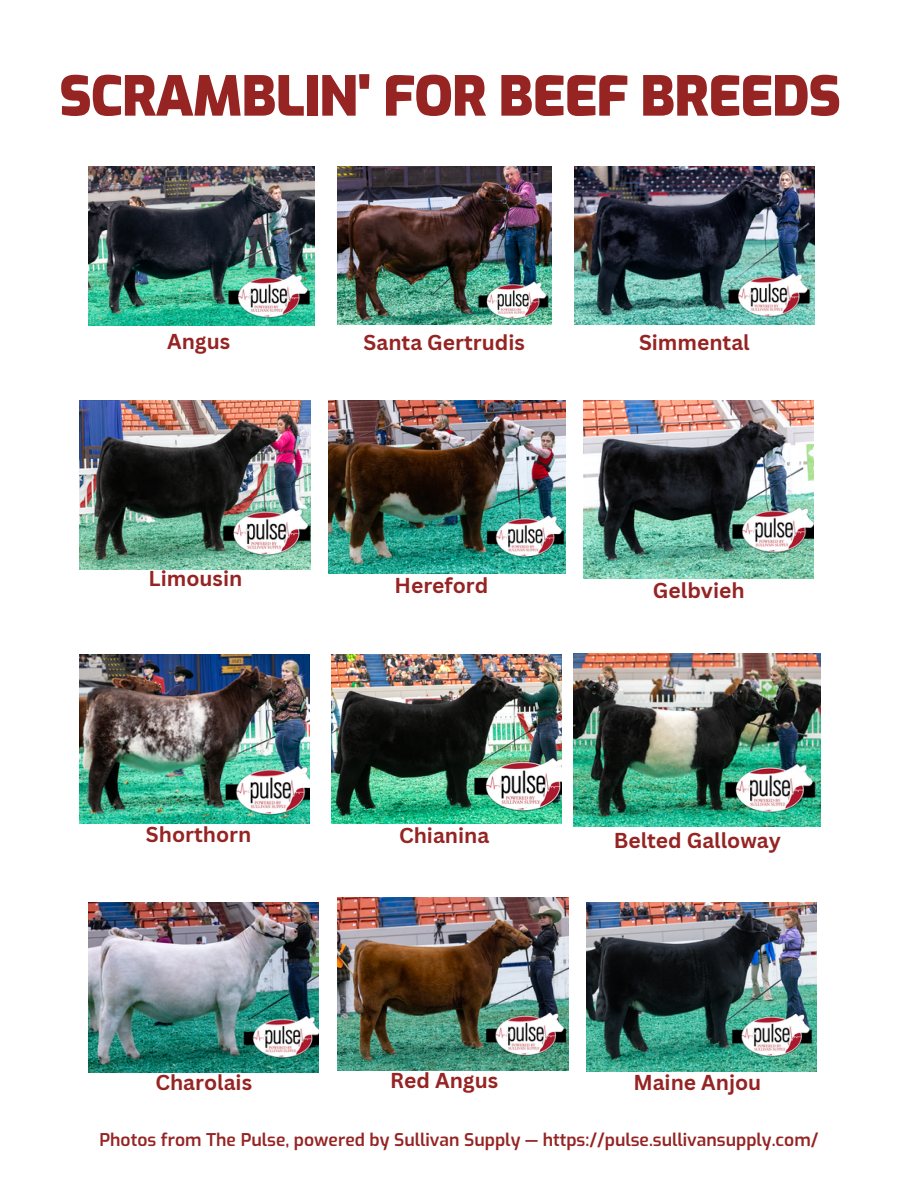
<style>
.page{position:relative;width:918px;height:1188px;background:#fff}
.page>*{position:absolute;margin:0;border:0;box-sizing:border-box;transform-origin:0 0}
.t1{font:900 54.6px "Exo";letter-spacing:-.02em;color:#952423}
.t2{font:700 21px "Canva Sans";color:#952423}
.t3{font:600 17.55px "Exo";color:#952423}
</style>
<div class="page">
<img style="left:88px;top:166px;width:226px;height:160px">
<img style="left:574px;top:166px;width:240px;height:159px">
<img style="left:338px;top:166px;width:213px;height:159px">
<img style="left:88px;top:903px;width:231px;height:170px">
<img style="left:583px;top:401px;width:231px;height:177px">
<img style="left:80px;top:401px;width:231px;height:168px">
<img style="left:79px;top:655px;width:231px;height:168px">
<img style="left:331px;top:655px;width:231px;height:168px">
<img style="left:587px;top:903px;width:229px;height:168px">
<img style="left:328px;top:401px;width:238px;height:173px">
<img style="left:338px;top:897px;width:230px;height:173px">
<img style="left:573px;top:653px;width:248px;height:174px">
<h2 class="t1" style="left:59px;top:61px;width:783px">SCRAMBLIN' FOR BEEF BREEDS</h2>
<h2 class="t2" style="left:167px;top:326px;width:65px">Angus</h2>
<h2 class="t2" style="left:364px;top:328px;width:163px">Santa Gertrudis</h2>
<p class="t2" style="left:639px;top:328px;width:112px">Simmental</p>
<p class="t2" style="left:149px;top:563px;width:95px">Limousin</p>
<h2 class="t2" style="left:146px;top:820px;width:107px">Shorthorn</h2>
<h2 class="t2" style="left:155px;top:1068px;width:98px">Charolais</h2>
<p class="t2" style="left:395px;top:570px;width:95px">Hereford</p>
<p class="t2" style="left:653px;top:576px;width:93px">Gelbvieh</p>
<h2 class="t2" style="left:399px;top:821px;width:92px">Chianina</h2>
<p class="t2" style="left:614px;top:826px;width:169px">Belted Galloway</p>
<h2 class="t2" style="left:390px;top:1066px;width:109px">Red Angus</h2>
<p class="t2" style="left:633px;top:1068px;width:129px">Maine Anjou</p>
<p class="t3" style="left:99px;top:1128px;width:720px">Photos from The Pulse, powered by Sullivan Supply — https://pulse.sullivansupply.com/</p>
</div>
